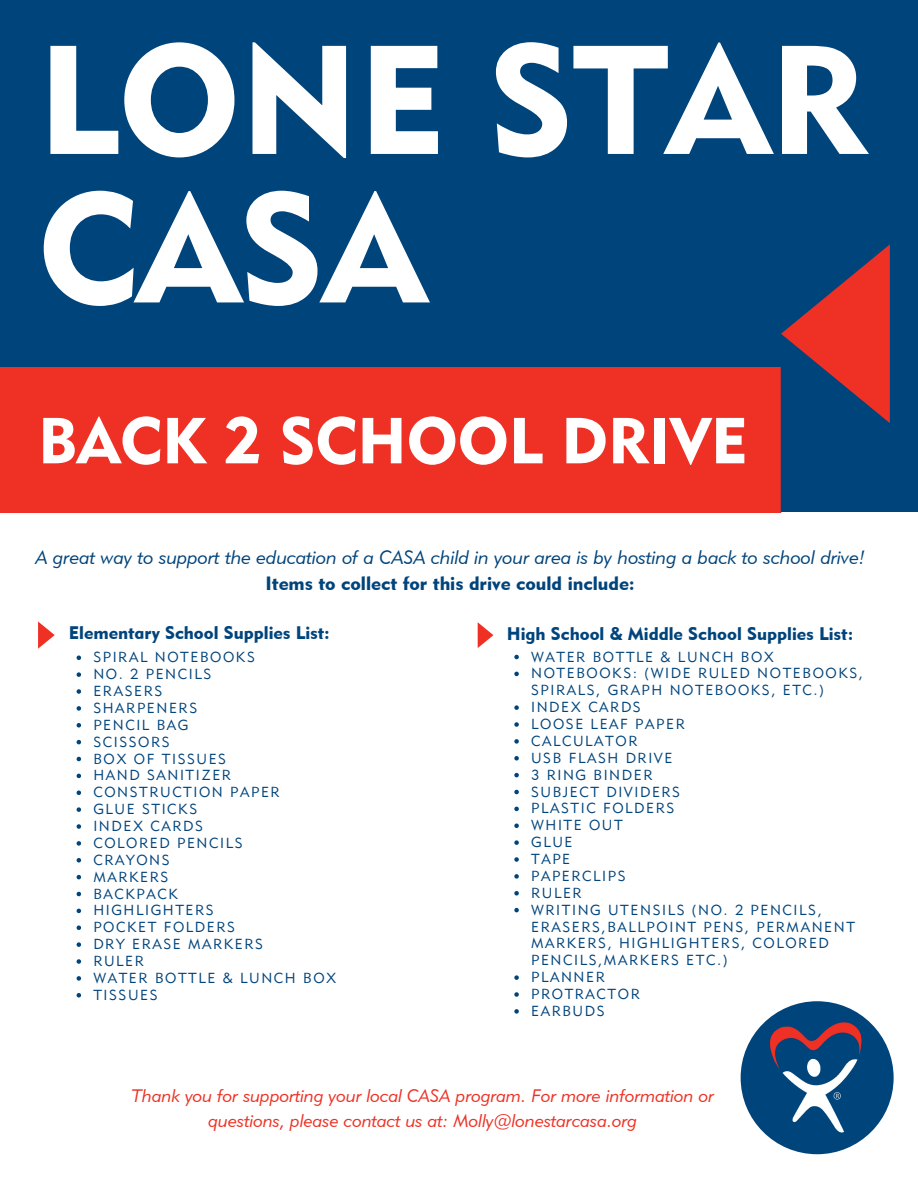
<style>
.page{position:relative;width:918px;height:1188px;background:#fff}
.page>*{position:absolute;margin:0;border:0;box-sizing:border-box;transform-origin:0 0}
.t1{font:152.7px/148.5px "Geometric 415 BT Black A";color:#fff}
.t2{font:64.2px "Geometric 415 BT Black A";color:#fff}
.t3{font:19.2px "Geometric 415 BT Lite Italic A";color:#00447c}
.t4{font:19.2px "Geometric 415 BT Black A";color:#00447c}
.t5{font:18.15px "Geometric 415 BT Black A";color:#00447c}
.t6{font:18px/24.8px "Geometric 415 BT Lite Italic A";color:#ee3124;text-align:center}
.t7{font:14.55px/16.8px "Geometric 415 BT Lite A";letter-spacing:.11em;color:#00447c}
</style>
<div class="page">
<div style="left:0;top:0;width:918px;height:512px;background:#00447c"></div>
<div style="left:0;top:367px;width:781px;height:145px;background:#ee3124"></div>
<svg style="left:38px;top:622px;width:17px;height:27px"></svg>
<svg style="left:478px;top:622px;width:15px;height:26px"></svg>
<svg style="left:781px;top:244px;width:109px;height:269px"></svg>
<img style="left:740px;top:1001px;width:154px;height:153px">
<svg style="left:77px;top:656px;width:4px;height:4px"></svg>
<svg style="left:77px;top:672px;width:4px;height:5px"></svg>
<svg style="left:77px;top:689px;width:4px;height:5px"></svg>
<svg style="left:77px;top:706px;width:4px;height:5px"></svg>
<svg style="left:77px;top:723px;width:4px;height:5px"></svg>
<svg style="left:77px;top:740px;width:4px;height:4px"></svg>
<svg style="left:77px;top:757px;width:4px;height:4px"></svg>
<svg style="left:77px;top:774px;width:4px;height:4px"></svg>
<svg style="left:77px;top:791px;width:4px;height:4px"></svg>
<svg style="left:77px;top:807px;width:4px;height:5px"></svg>
<svg style="left:77px;top:824px;width:4px;height:5px"></svg>
<svg style="left:77px;top:841px;width:4px;height:5px"></svg>
<svg style="left:77px;top:858px;width:4px;height:5px"></svg>
<svg style="left:77px;top:875px;width:4px;height:4px"></svg>
<svg style="left:77px;top:892px;width:4px;height:4px"></svg>
<svg style="left:77px;top:909px;width:4px;height:4px"></svg>
<svg style="left:77px;top:926px;width:4px;height:4px"></svg>
<svg style="left:77px;top:942px;width:4px;height:5px"></svg>
<svg style="left:77px;top:959px;width:4px;height:5px"></svg>
<svg style="left:77px;top:976px;width:4px;height:5px"></svg>
<svg style="left:77px;top:993px;width:4px;height:5px"></svg>
<svg style="left:514px;top:655px;width:5px;height:4px"></svg>
<svg style="left:514px;top:672px;width:5px;height:4px"></svg>
<svg style="left:514px;top:705px;width:5px;height:5px"></svg>
<svg style="left:514px;top:722px;width:5px;height:5px"></svg>
<svg style="left:514px;top:739px;width:5px;height:5px"></svg>
<svg style="left:514px;top:756px;width:5px;height:5px"></svg>
<svg style="left:514px;top:773px;width:5px;height:4px"></svg>
<svg style="left:514px;top:790px;width:5px;height:4px"></svg>
<svg style="left:514px;top:807px;width:5px;height:4px"></svg>
<svg style="left:514px;top:824px;width:5px;height:4px"></svg>
<svg style="left:514px;top:840px;width:5px;height:5px"></svg>
<svg style="left:514px;top:857px;width:5px;height:5px"></svg>
<svg style="left:514px;top:874px;width:5px;height:5px"></svg>
<svg style="left:514px;top:891px;width:5px;height:5px"></svg>
<svg style="left:514px;top:908px;width:5px;height:4px"></svg>
<svg style="left:514px;top:975px;width:5px;height:5px"></svg>
<svg style="left:514px;top:992px;width:5px;height:5px"></svg>
<svg style="left:514px;top:1009px;width:5px;height:5px"></svg>
<h1 class="t1" style="left:38px;top:24px;width:830px">LONE STAR<br>CASA</h1>
<h2 class="t2" style="left:38px;top:402px;width:711px">BACK 2 SCHOOL DRIVE</h2>
<h3 class="t3" style="left:36px;top:545px;width:831px">A great way to support the education of a CASA child in your area is by hosting a back to school drive!</h3>
<h3 class="t4" style="left:265px;top:571px;width:371px">Items to collect for this drive could include:</h3>
<p class="t5" style="left:69px;top:621px;width:263px">Elementary School Supplies List:</p>
<p class="t5" style="left:507px;top:622px;width:348px">High School &amp; Middle School Supplies List:</p>
<p class="t7" style="left:93px;top:649px;width:245px">SPIRAL NOTEBOOKS<br>NO. 2 PENCILS<br>ERASERS<br>SHARPENERS<br>PENCIL BAG<br>SCISSORS<br>BOX OF TISSUES<br>HAND SANITIZER<br>CONSTRUCTION PAPER<br>GLUE STICKS<br>INDEX CARDS<br>COLORED PENCILS<br>CRAYONS<br>MARKERS<br>BACKPACK<br>HIGHLIGHTERS<br>POCKET FOLDERS<br>DRY ERASE MARKERS<br>RULER<br>WATER BOTTLE &amp; LUNCH BOX<br>TISSUES</p>
<p class="t7" style="left:531px;top:648px;width:333px">WATER BOTTLE &amp; LUNCH BOX<br>NOTEBOOKS: (WIDE RULED NOTEBOOKS,<br>SPIRALS, GRAPH NOTEBOOKS, ETC.)<br>INDEX CARDS<br>LOOSE LEAF PAPER<br>CALCULATOR<br>USB FLASH DRIVE<br>3 RING BINDER<br>SUBJECT DIVIDERS<br>PLASTIC FOLDERS<br>WHITE OUT<br>GLUE<br>TAPE<br>PAPERCLIPS<br>RULER<br>WRITING UTENSILS (NO. 2 PENCILS,<br>ERASERS,BALLPOINT PENS, PERMANENT<br>MARKERS, HIGHLIGHTERS, COLORED<br>PENCILS,MARKERS ETC.)<br>PLANNER<br>PROTRACTOR<br>EARBUDS</p>
<p class="t6" style="left:132px;top:1083px;width:584px">Thank you for supporting your local CASA program. For more information or questions, please contact us at: Molly@lonestarcasa.org</p>
</div>
